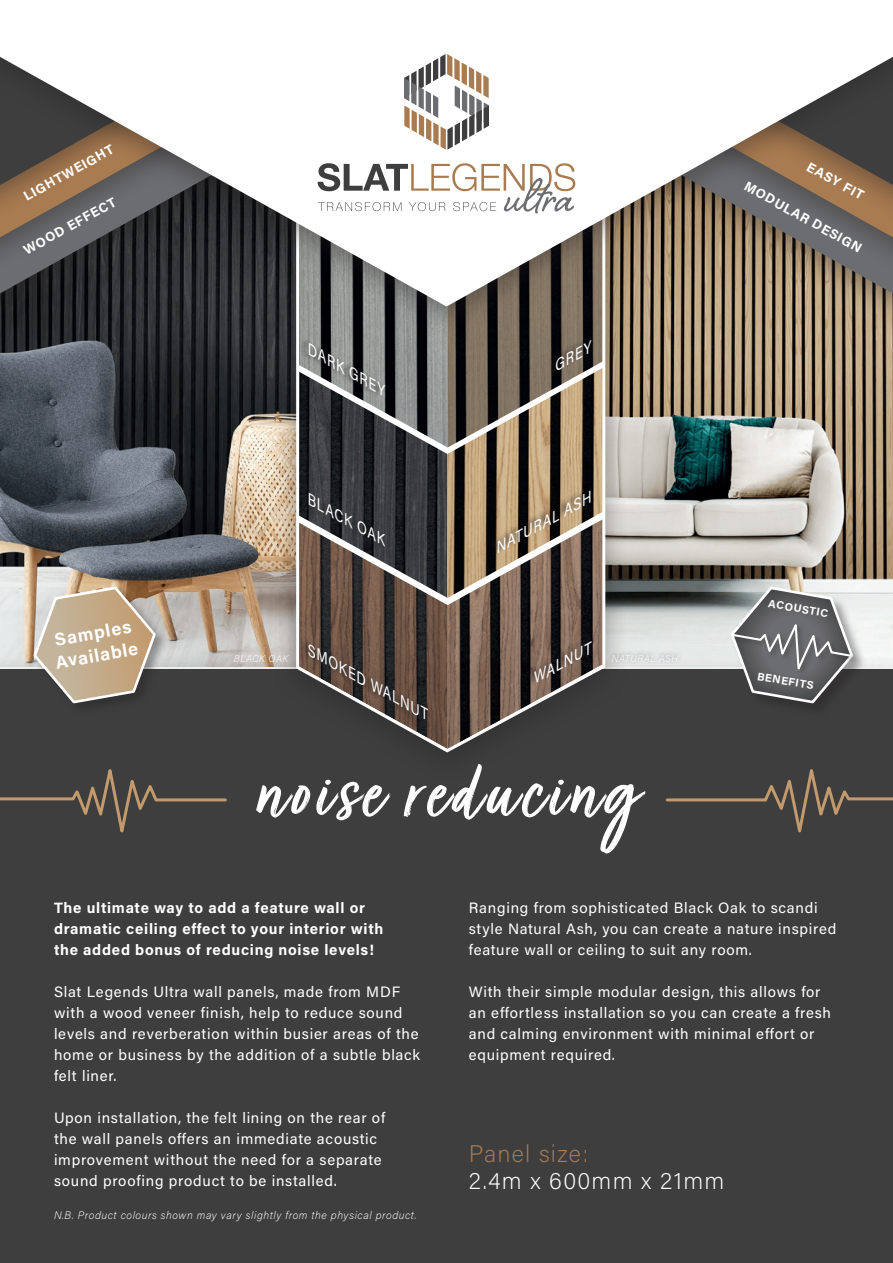
<style>
.page{position:relative;width:893px;height:1263px;background:#fff}
.page>*{position:absolute;margin:0;border:0;box-sizing:border-box;transform-origin:0 0}
.t1{font:90px "Turbinado Pro";letter-spacing:.05em;color:#fff}
.t2{font:200 24px "Acumin Pro";letter-spacing:.05em;color:#fff}
.t3{font:200 24px "Acumin Pro";letter-spacing:.05em;color:#a97b50}
.t4{font:700 18px/22.5px "Acumin Pro";color:#fff}
.t5{font:15px/21px "Acumin Pro";letter-spacing:.05em;color:#fff}
.t6{font:700 15px/21px "Acumin Pro";letter-spacing:.05em;color:#fff}
.t7{font:italic 15px "Acumin Pro";color:#fff}
.t8{font:700 13.5px "Acumin Pro";color:#fff}
.t9{font:700 11.1px "Acumin Pro";color:#fff}
.t10{font:italic 200 10.95px "Acumin Pro";letter-spacing:.05em;color:#fff}
.t11{font:italic 200 9.75px "Acumin Pro";letter-spacing:.065em;color:#fff}
</style>
<div class="page">
<img style="left:0;top:438px;width:272px;height:216px">
<img style="left:629px;top:438px;width:264px;height:216px">
<div style="left:0;top:669px;width:893px;height:594px;background:#3e3e3f"></div>
<div style="left:272px;top:166px;width:357px;height:616px;background:#231f20;opacity:.4"></div>
<svg style="left:295px;top:438px;width:312px;height:316px"></svg>
<div style="left:489px;top:486px;width:102px;height:72px;background:#231f20;opacity:.75"></div>
<div style="left:526px;top:637px;width:65px;height:49px;background:#231f20;opacity:.75"></div>
<div style="left:300px;top:488px;width:85px;height:63px;background:#231f20;opacity:.75"></div>
<div style="left:300px;top:640px;width:128px;height:84px;background:#231f20;opacity:.75"></div>
<div style="left:0;top:0;width:893px;height:438px;background:#231f20;opacity:.4"></div>
<div style="left:0;top:0;width:893px;height:382px;background:#231f20;opacity:.4"></div>
<div style="left:0;top:0;width:893px;height:337px;background:#231f20;opacity:.4"></div>
<svg style="left:0;top:0;width:893px;height:307px"></svg>
<svg style="left:404px;top:54px;width:85px;height:96px"></svg>
<svg style="left:318px;top:163px;width:257px;height:51px"></svg>
<svg style="left:0;top:769px;width:227px;height:64px"></svg>
<div style="left:731px;top:587px;width:137px;height:131px;background:#231f20;opacity:.4"></div>
<div style="left:732px;top:623px;width:126px;height:54px;background:#231f20;opacity:.4"></div>
<svg style="left:729px;top:585px;width:126px;height:120px"></svg>
<svg style="left:665px;top:769px;width:228px;height:64px"></svg>
<div style="left:33px;top:586px;width:136px;height:130px;background:#231f20;opacity:.4"></div>
<svg style="left:32px;top:584px;width:125px;height:121px"></svg>
<div style="left:608px;top:650px;width:74px;height:16px;background:#231f20;opacity:.5"></div>
<p class="t8" style="left:20px;top:189px;width:102px;rotate:-29deg">LIGHTWEIGHT</p>
<p class="t8" style="left:20px;top:243px;width:105px;rotate:-29deg">WOOD EFFECT</p>
<p class="t4" style="left:50px;top:628px;width:85px;rotate:-10deg">Samples<br>Available</p>
<p class="t7" style="left:315px;top:340px;width:90px;rotate:29deg">DARK GREY</p>
<p class="t7" style="left:315px;top:490px;width:90px;rotate:29deg">BLACK OAK</p>
<p class="t7" style="left:548px;top:358px;width:43px;rotate:-29deg">GREY</p>
<p class="t7" style="left:489px;top:541px;width:110px;rotate:-29deg">NATURAL ASH</p>
<p class="t7" style="left:527px;top:671px;width:67px;rotate:-29deg">WALNUT</p>
<p class="t7" style="left:315px;top:641px;width:139px;rotate:29deg">SMOKED WALNUT</p>
<p class="t11" style="left:234px;top:651px;width:56px">BLACK OAK</p>
<p class="t11" style="left:612px;top:651px;width:68px">NATURAL ASH</p>
<h1 class="t1" style="left:255px;top:743px;width:384px">noise reducing</h1>
<p class="t8" style="left:812px;top:157px;width:65px;rotate:29deg">EASY FIT</p>
<p class="t8" style="left:750px;top:177px;width:133px;rotate:29deg">MODULAR DESIGN</p>
<p class="t9" style="left:770px;top:595px;width:62px;rotate:10deg">ACOUSTIC</p>
<p class="t9" style="left:759px;top:668px;width:59px;rotate:10deg">BENEFITS</p>
<p class="t6" style="left:54px;top:896px;width:331px">The ultimate way to add a feature wall or dramatic ceiling effect to your interior with the added bonus of reducing noise levels!</p>
<p class="t5" style="left:54px;top:980px;width:368px">Slat Legends Ultra wall panels, made from MDF with a wood veneer finish, help to reduce sound levels and reverberation within busier areas of the home or business by the addition of a subtle black felt liner.</p>
<p class="t5" style="left:54px;top:1106px;width:333px">Upon installation, the felt lining on the rear of the wall panels offers an immediate acoustic improvement without the need for a separate sound proofing product to be installed.</p>
<p class="t10" style="left:54px;top:1207px;width:364px">N.B. Product colours shown may vary slightly from the physical product.</p>
<p class="t5" style="left:469px;top:896px;width:369px">Ranging from sophisticated Black Oak to scandi style Natural Ash, you can create a nature inspired feature wall or ceiling to suit any room.</p>
<p class="t5" style="left:469px;top:980px;width:364px">With their simple modular design, this allows for an effortless installation so you can create a fresh and calming environment with minimal effort or equipment required.</p>
<h2 class="t3" style="left:469px;top:1137px;width:121px">Panel size:</h2>
<h2 class="t2" style="left:469px;top:1164px;width:257px">2.4m x 600mm x 21mm</h2>
</div>
